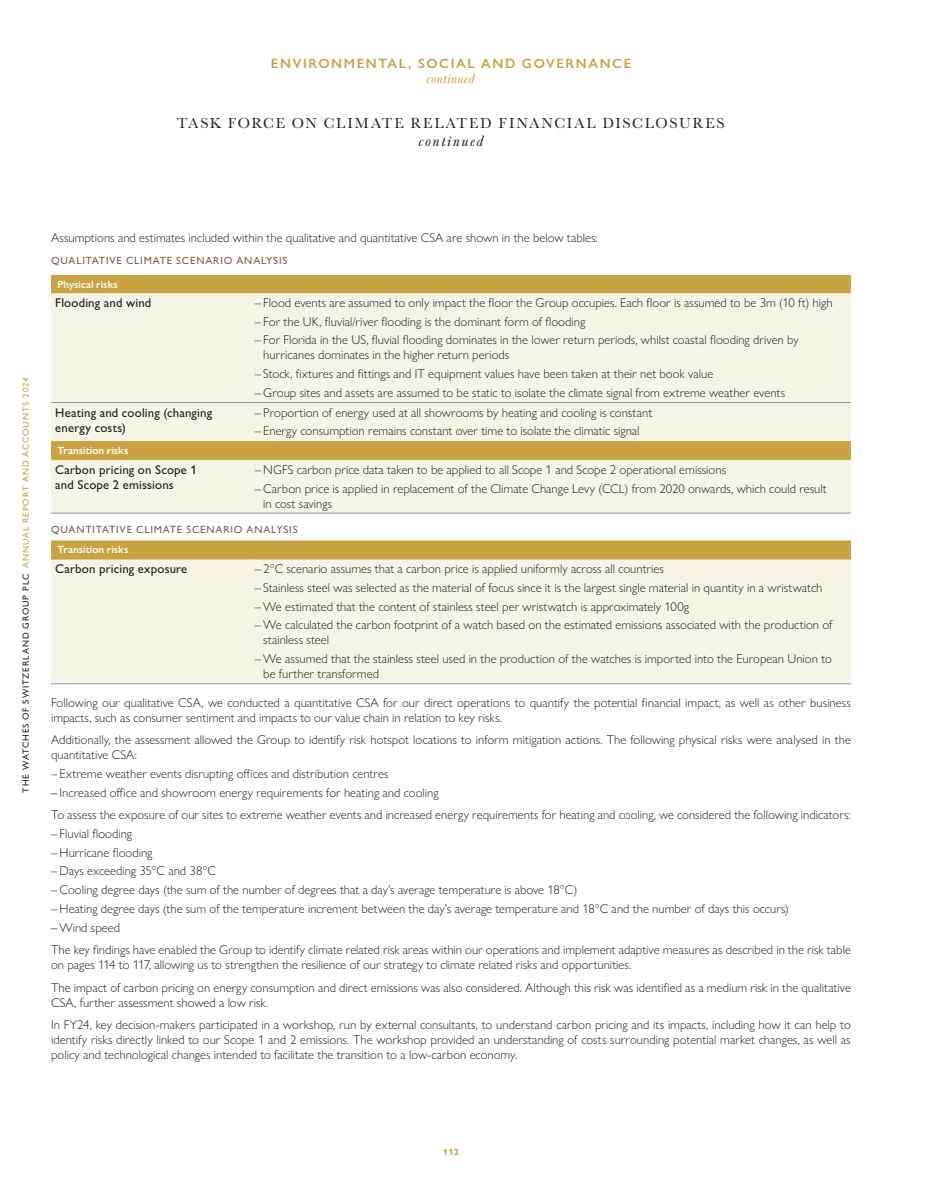
<style>
.page{position:relative;width:936px;height:1191px;background:#fff}
.page>*{position:absolute;margin:0;border:0;box-sizing:border-box;transform-origin:0 0}
._01_Page_Header_L1_10_12pt_continued{font:15px/18px "Baskerville URW";letter-spacing:.11em;color:#231f20;text-align:center}
._00_Section_Title_9_10pt{font:600 13.5px "Gill Sans Nova";letter-spacing:.12em;color:#caa342}
._00_Section_Title_continued_9_10pt{font:italic 13.5px "Baskerville URW";letter-spacing:.01em;color:#caa342}
._04_Body_Copy_JUSTIFIED_8_5_10pt__5pt{font:300 12.75px/15px "Gill Sans Nova";letter-spacing:.005em;color:#231f20}
._04_Body_Copy_JUSTIFIED_8_5_10pt__2_5pt{font:300 12.75px/15px "Gill Sans Nova";color:#231f20}
._04_Body_Copy__Left__8_5_10pt__2_5{font:500 12.75px/15px "Gill Sans Nova";letter-spacing:.01em;color:#231f20}
._03_Body_Heading_L1_7_8pt{font:500 10.5px "Gill Sans Nova";letter-spacing:.075em;color:#7a5e4c}
.TF1_Left_Col_Header{font:600 10.5px "Gill Sans Nova";letter-spacing:.005em;color:#fff}
.t1{font:500 9px "Gill Sans Nova";letter-spacing:.1em;color:#231f20}
.t2{font:700 9px "Gill Sans Nova";color:#caa342}
.s1{font-style:italic}
.s2{color:#caa342}
.s3{font-weight:400}
</style>
<div class="page">
<div style="left:51px;top:275px;width:799px;height:18px;background:#caa342"></div>
<svg style="left:51px;top:293px;width:799px;height:220px;background:#f3ecd9"></svg>
<hr style="left:51px;top:402px;width:204px;height:1px;background:#939598">
<hr style="left:255px;top:402px;width:595px;height:1px;background:#939598">
<hr style="left:51px;top:513px;width:204px;height:1px;background:#939598">
<hr style="left:255px;top:513px;width:595px;height:1px;background:#939598">
<hr style="left:51px;top:459px;width:204px;height:1px;background:#caa342">
<hr style="left:255px;top:459px;width:595px;height:1px;background:#caa342">
<div style="left:51px;top:540px;width:799px;height:18px;background:#caa342"></div>
<div style="left:51px;top:559px;width:799px;height:124px;background:#f8f3e7"></div>
<hr style="left:51px;top:558px;width:204px;height:1px;background:#caa342">
<hr style="left:255px;top:558px;width:595px;height:1px;background:#caa342">
<hr style="left:51px;top:683px;width:204px;height:1px;background:#939598">
<hr style="left:255px;top:683px;width:595px;height:1px;background:#939598">
<p class="_00_Section_Title_9_10pt" style="left:271px;top:55px;width:362px">ENVIRONMENTAL, SOCIAL AND GOVERNANCE</p>
<p class="_00_Section_Title_continued_9_10pt" style="left:426px;top:71px;width:50px">continued</p>
<p class="_01_Page_Header_L1_10_12pt_continued" style="left:177px;top:113px;width:549px">TASK FORCE ON CLIMATE RELATED FINANCIAL DISCLOSURES <span class="s1">continued</span></p>
<p class="t1" style="left:20px;top:792px;width:416px;rotate:-90deg">THE WATCHES OF SWITZERLAND GROUP PLC <span class="s2">ANNUAL REPORT AND ACCOUNTS 2024</span></p>
<p class="_04_Body_Copy_JUSTIFIED_8_5_10pt__5pt" style="left:51px;top:230px;width:548px">Assumptions and estimates included within the qualitative and quantitative CSA are shown in the below tables:</p>
<p class="_03_Body_Heading_L1_7_8pt" style="left:51px;top:254px;width:238px">QUALITATIVE CLIMATE SCENARIO ANALYSIS</p>
<p class="TF1_Left_Col_Header" style="left:57px;top:278px;width:62px">Physical risks</p>
<p class="_04_Body_Copy__Left__8_5_10pt__2_5" style="left:55px;top:295px;width:98px">Flooding and wind</p>
<p class="_04_Body_Copy_JUSTIFIED_8_5_10pt__5pt" style="left:255px;top:295px;width:579px">– Flood events are assumed to only impact the floor the Group occupies. Each floor is assumed to be 3m (10 ft) high</p>
<p class="_04_Body_Copy_JUSTIFIED_8_5_10pt__5pt" style="left:255px;top:314px;width:332px">– For the UK, fluvial/river flooding is the dominant form of flooding</p>
<p class="_04_Body_Copy_JUSTIFIED_8_5_10pt__5pt" style="left:263px;top:332px;width:537px;text-indent:-9px">– For Florida in the US, fluvial flooding dominates in the lower return periods, whilst coastal flooding driven by hurricanes dominates in the higher return periods</p>
<p class="_04_Body_Copy_JUSTIFIED_8_5_10pt__5pt" style="left:255px;top:366px;width:460px">– Stock, fixtures and fittings and IT equipment values have been taken at their net book value</p>
<p class="_04_Body_Copy_JUSTIFIED_8_5_10pt__5pt" style="left:255px;top:385px;width:532px">– Group sites and assets are assumed to be static to isolate the climate signal from extreme weather events</p>
<p class="_04_Body_Copy__Left__8_5_10pt__2_5" style="left:55px;top:405px;width:158px">Heating and cooling (changing energy costs)</p>
<p class="_04_Body_Copy_JUSTIFIED_8_5_10pt__5pt" style="left:255px;top:405px;width:399px">– Proportion of energy used at all showrooms by heating and cooling is constant</p>
<p class="_04_Body_Copy_JUSTIFIED_8_5_10pt__5pt" style="left:255px;top:423px;width:386px">– Energy consumption remains constant over time to isolate the climatic signal</p>
<p class="TF1_Left_Col_Header" style="left:57px;top:444px;width:73px">Transition risks</p>
<p class="_04_Body_Copy__Left__8_5_10pt__2_5" style="left:55px;top:462px;width:143px">Carbon pricing on Scope 1 and Scope 2 emissions</p>
<p class="_04_Body_Copy_JUSTIFIED_8_5_10pt__5pt" style="left:255px;top:462px;width:473px">– NGFS carbon price data taken to be applied to all Scope 1 and Scope 2 operational emissions</p>
<p class="_04_Body_Copy_JUSTIFIED_8_5_10pt__5pt" style="left:263px;top:480px;width:565px;text-indent:-9px">– Carbon price is applied in replacement of the Climate Change Levy (CCL) from 2020 onwards, which could result in cost savings</p>
<p class="_03_Body_Heading_L1_7_8pt" style="left:51px;top:523px;width:248px">QUANTITATIVE CLIMATE SCENARIO ANALYSIS</p>
<p class="TF1_Left_Col_Header" style="left:57px;top:543px;width:73px">Transition risks</p>
<p class="_04_Body_Copy__Left__8_5_10pt__2_5" style="left:55px;top:561px;width:134px">Carbon pricing exposure</p>
<p class="_04_Body_Copy_JUSTIFIED_8_5_10pt__5pt" style="left:255px;top:561px;width:410px">– 2°C scenario assumes that a carbon price is applied uniformly across all countries</p>
<p class="_04_Body_Copy_JUSTIFIED_8_5_10pt__5pt" style="left:255px;top:580px;width:569px">– Stainless steel was selected as the material of focus since it is the largest single material in quantity in a wristwatch</p>
<p class="_04_Body_Copy_JUSTIFIED_8_5_10pt__5pt" style="left:255px;top:598px;width:436px">– We estimated that the content of stainless steel per wristwatch is approximately 100g</p>
<p class="_04_Body_Copy_JUSTIFIED_8_5_10pt__5pt" style="left:263px;top:617px;width:570px;text-indent:-9px">– We calculated the carbon footprint of a watch based on the estimated emissions associated with the production of stainless steel</p>
<p class="_04_Body_Copy_JUSTIFIED_8_5_10pt__5pt" style="left:263px;top:651px;width:570px;text-indent:-9px">– We assumed that the stainless steel used in the production of the watches is imported into the European Union to be further transformed</p>
<p class="_04_Body_Copy_JUSTIFIED_8_5_10pt__5pt" style="left:51px;top:694px;width:801px">Following our qualitative CSA, we conducted a quantitative CSA for our direct operations to quantify the potential financial impact, as well as other business impacts, such as consumer sentiment and impacts to our value chain in relation to key risks.</p>
<p class="_04_Body_Copy_JUSTIFIED_8_5_10pt__2_5pt" style="left:51px;top:732px;width:801px">Additionally, the assessment allowed the Group to identify risk hotspot locations to inform mitigation actions. The following physical risks were analysed in the quantitative CSA:</p>
<p class="_04_Body_Copy_JUSTIFIED_8_5_10pt__5pt" style="left:51px;top:766px;width:339px">– Extreme weather events disrupting offices and distribution centres</p>
<p class="_04_Body_Copy_JUSTIFIED_8_5_10pt__5pt" style="left:51px;top:784px;width:389px"><span class="s3">–</span> Increased office and showroom energy requirements for heating and cooling</p>
<p class="_04_Body_Copy_JUSTIFIED_8_5_10pt__2_5pt" style="left:51px;top:807px;width:801px">To assess the exposure of our sites to extreme weather events and increased energy requirements for heating and cooling, we considered the following indicators:</p>
<p class="_04_Body_Copy_JUSTIFIED_8_5_10pt__5pt" style="left:51px;top:826px;width:83px">– Fluvial flooding</p>
<p class="_04_Body_Copy_JUSTIFIED_8_5_10pt__5pt" style="left:51px;top:844px;width:103px">– Hurricane flooding</p>
<p class="_04_Body_Copy_JUSTIFIED_8_5_10pt__5pt" style="left:51px;top:863px;width:166px">– Days exceeding 35°C and 38°C</p>
<p class="_04_Body_Copy_JUSTIFIED_8_5_10pt__5pt" style="left:51px;top:882px;width:528px">– Cooling degree days (the sum of the number of degrees that a day’s average temperature is above 18°C)</p>
<p class="_04_Body_Copy_JUSTIFIED_8_5_10pt__5pt" style="left:51px;top:901px;width:739px">– Heating degree days (the sum of the temperature increment between the day’s average temperature and 18°C and the number of days this occurs)</p>
<p class="_04_Body_Copy_JUSTIFIED_8_5_10pt__5pt" style="left:51px;top:919px;width:71px"><span class="s3">–</span> Wind speed</p>
<p class="_04_Body_Copy_JUSTIFIED_8_5_10pt__5pt" style="left:51px;top:942px;width:801px">The key findings have enabled the Group to identify climate related risk areas within our operations and implement adaptive measures as described in the risk table on pages 114 to 117, allowing us to strengthen the resilience of our strategy to climate related risks and opportunities.</p>
<p class="_04_Body_Copy_JUSTIFIED_8_5_10pt__5pt" style="left:51px;top:979px;width:801px">The impact of carbon pricing on energy consumption and direct emissions was also considered. Although this risk was identified as a medium risk in the qualitative<br>CSA, further assessment showed a low risk.</p>
<p class="_04_Body_Copy_JUSTIFIED_8_5_10pt__5pt" style="left:51px;top:1017px;width:801px;text-align:justify">In FY24, key decision-makers participated in a workshop, run by external consultants, to understand carbon pricing and its impacts, including how it can help to identify risks directly linked to our Scope 1 and 2 emissions. The workshop provided an understanding of costs surrounding potential market changes, as well as policy and technological changes intended to facilitate the transition to a low-carbon economy.</p>
<p class="t2" style="left:443px;top:1146px;width:18px">112</p>
</div>
